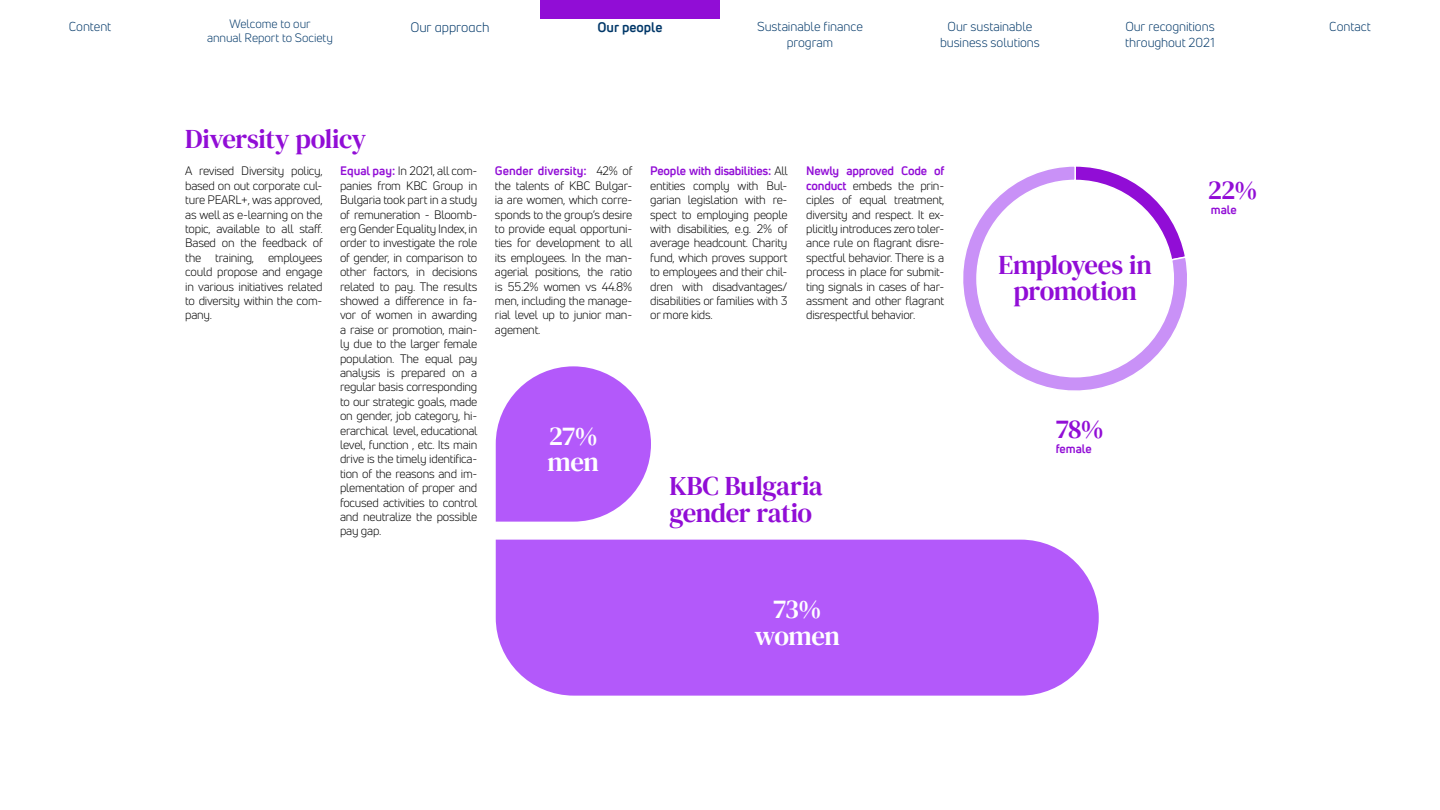
<style>
.page{position:relative;width:1440px;height:810px;background:#fff}
.page>*{position:absolute;margin:0;border:0;box-sizing:border-box;transform-origin:0 0}
.t1{font:27px/26.2px "DM Serif Text";letter-spacing:-.015em;color:#910dd6;text-align:center}
.t2{font:27px/26.2px "DM Serif Text";letter-spacing:-.02em;color:#fff;text-align:center}
.t3{font:13.5px "Uni Neue";letter-spacing:-.005em;color:#003768}
.t4{font:700 13.5px "Uni Neue";letter-spacing:-.005em;color:#003768}
.t5{font:12.75px/15.3px "Uni Neue";letter-spacing:-.005em;color:#003768;text-align:center}
.t6{font:12px/14.4px "Uni Neue";letter-spacing:-.02em;color:#000;text-align:justify}
.t7{font:12px/14.4px "Uni Neue";letter-spacing:-.005em;color:#003768;text-align:center}
.t8{font:700 12px "Uni Neue";color:#910dd6}
.s1{font-weight:700;color:#910dd6}
</style>
<div class="page">
<div style="left:496px;top:540px;width:603px;height:156px;background:#b359fa"></div>
<svg style="left:496px;top:366px;width:155px;height:156px"></svg>
<svg style="left:963px;top:166px;width:224px;height:225px"></svg>
<div style="left:540px;top:0;width:180px;height:18px;background:#910dd6"></div>
<p class="t5" style="left:69px;top:19px;width:44px">Content</p>
<p class="t7" style="left:207px;top:16px;width:127px">Welcome to our<br>annual Report to Society</p>
<p class="t5" style="left:757px;top:19px;width:107px">Sustainable finance program</p>
<p class="t5" style="left:940px;top:19px;width:101px">Our sustainable business solutions</p>
<p class="t3" style="left:410px;top:19px;width:81px">Our approach</p>
<p class="t4" style="left:597px;top:19px;width:67px">Our people</p>
<p class="t5" style="left:1125px;top:19px;width:91px">Our recognitions</p>
<p class="t5" style="left:1329px;top:19px;width:43px">Contact</p>
<p class="t5" style="left:1125px;top:34px;width:91px">throughout 2021</p>
<h1 class="t1" style="left:185px;top:126px;width:183px">Diversity policy</h1>
<p class="t6" style="left:185px;top:164px;width:139px">A revised Diversity policy, based on out corporate cul&shy;ture PEARL+, was approved, as well as e-learning on the topic, available to all staff.<br>Based on the feedback of the training, employees could propose and engage in various initiatives related to diversity within the com&shy;pany.</p>
<p class="t6" style="left:340px;top:164px;width:139px"><span class="s1">Equal pay:</span> In 2021, all com&shy;panies from KBC Group in Bulgaria took part in a study of remuneration - Bloomb&shy;erg Gender Equality Index, in order to investigate the role of gender, in comparison to other factors, in decisions related to pay. The results showed a difference in fa&shy;vor of women in awarding a raise or promotion, main&shy;ly due to the larger female population. The equal pay analysis is prepared on a regular basis corresponding to our strategic goals, made on gender, job category, hi&shy;erarchical level, educational level, function , etc. Its main drive is the timely identifica&shy;tion of the reasons and im&shy;plementation of proper and focused activities to control and neutralize the possible pay gap.</p>
<p class="t6" style="left:495px;top:164px;width:139px"><span class="s1">Gender diversity:</span> 42% of the talents of KBC Bulgar&shy;ia are women, which corre&shy;sponds to the group’s desire to provide equal opportuni&shy;ties for development to all its employees. In the man&shy;agerial positions, the ratio is 55.2% women vs 44.8% men, including the manage&shy;rial level up to junior man&shy;agement.</p>
<p class="t6" style="left:650px;top:164px;width:139px"><span class="s1">People with disabilities:</span> All entities comply with Bul&shy;garian legislation with re&shy;spect to employing people with disabilities, e.g. 2% of average headcount. Charity fund, which proves support to employees and their chil&shy;dren with disadvantages/ disabilities or families with 3 or more kids.</p>
<p class="t6" style="left:806px;top:164px;width:140px"><span class="s1">Newly approved Code of conduct</span> embeds the prin&shy;ciples of equal treatment, diversity and respect. It ex&shy;plicitly introduces zero toler&shy;ance rule on flagrant disre&shy;spectful behavior. There is a process in place for submit&shy;ting signals in cases of har&shy;assment and other flagrant disrespectful behavior.</p>
<h1 class="t2" style="left:548px;top:423px;width:53px;text-align:left">27% men</h1>
<h1 class="t1" style="left:669px;top:473px;width:155px;text-align:left">KBC Bulgaria gender ratio</h1>
<h1 class="t2" style="left:754px;top:597px;width:87px">73% women</h1>
<h1 class="t1" style="left:998px;top:252px;width:155px">Employees in promotion</h1>
<h1 class="t1" style="left:1056px;top:416px;width:50px">78%</h1>
<p class="t8" style="left:1056px;top:441px;width:38px">female</p>
<h1 class="t1" style="left:1208px;top:177px;width:51px">22%</h1>
<p class="t8" style="left:1211px;top:202px;width:28px">male</p>
</div>
